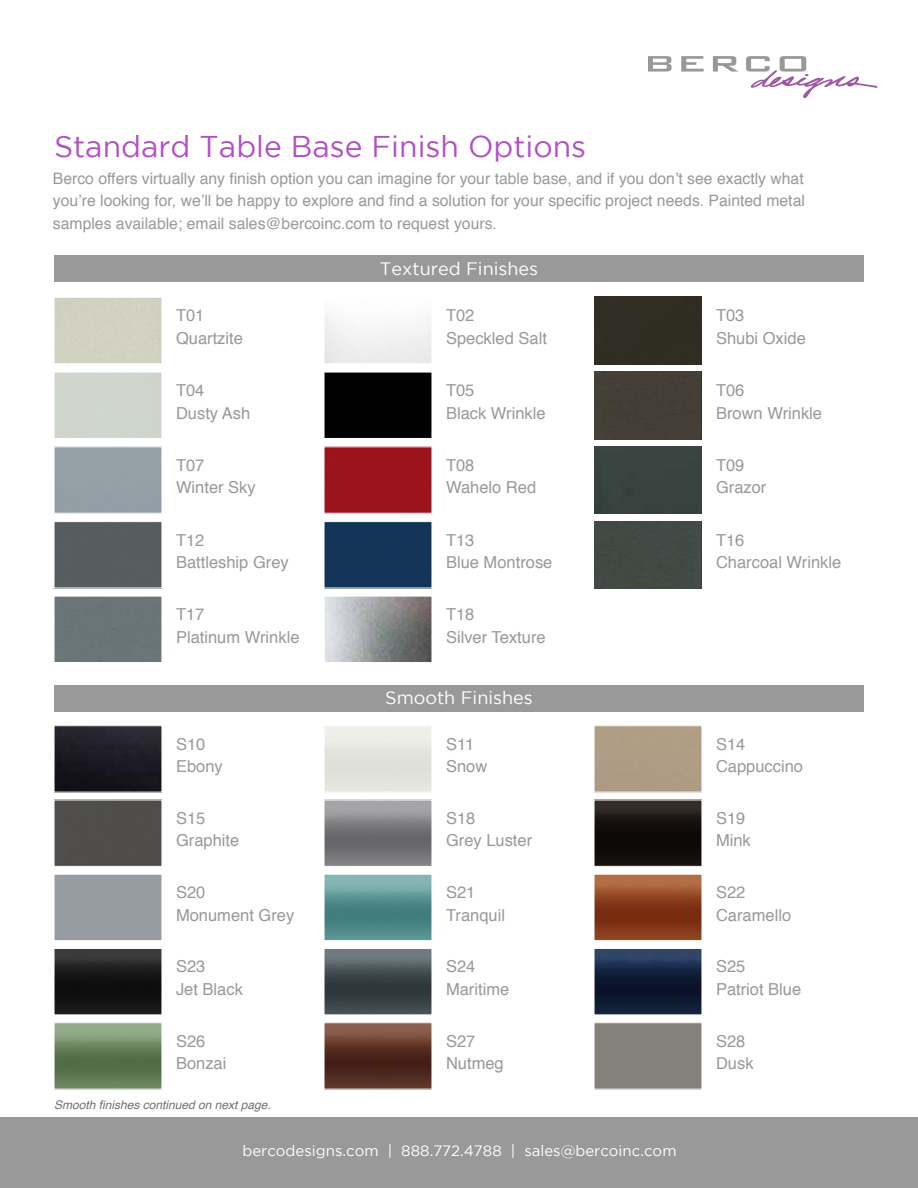
<style>
.page{position:relative;width:918px;height:1188px;background:#fff}
.page>*{position:absolute;margin:0;border:0;box-sizing:border-box;transform-origin:0 0}
.t1{font:30px "Gotham";color:#b34fc5}
.t2{font:18px "Gotham";color:#fff}
.t3{font:16.5px/22.5px "Helvetica";color:#99999a}
.t4{font:15.75px/22.5px "Helvetica";color:#99999a;text-align:justify}
.t5{font:15px "Gotham";color:#fff}
.t6{font:italic 12px "Helvetica";color:#6f7073}
</style>
<div class="page">
<div style="left:0;top:1117px;width:918px;height:71px;background:#99999a"></div>
<div style="left:54px;top:255px;width:810px;height:27px;background:#99999a"></div>
<div style="left:54px;top:685px;width:810px;height:27px;background:#99999a"></div>
<svg style="left:648px;top:56px;width:24px;height:16px"></svg>
<svg style="left:681px;top:56px;width:23px;height:16px"></svg>
<svg style="left:713px;top:56px;width:25px;height:16px"></svg>
<svg style="left:746px;top:56px;width:132px;height:42px"></svg>
<div style="left:53px;top:297px;width:110px;height:67px;border:1px solid #fff"></div>
<div style="left:323px;top:297px;width:110px;height:67px;border:1px solid #fff"></div>
<div style="left:594px;top:297px;width:108px;height:67px;background:#302d23"></div>
<div style="left:53px;top:372px;width:110px;height:67px;border:1px solid #fff"></div>
<div style="left:325px;top:374px;width:106px;height:63px;background:#010101"></div>
<div style="left:323px;top:372px;width:110px;height:67px;border:1px solid #fff"></div>
<div style="left:594px;top:372px;width:108px;height:67px;background:#453e36"></div>
<div style="left:53px;top:446px;width:110px;height:68px;border:1px solid #fff"></div>
<div style="left:325px;top:448px;width:106px;height:64px;background:#9b131d"></div>
<div style="left:323px;top:446px;width:110px;height:68px;border:1px solid #fff"></div>
<div style="left:594px;top:446px;width:108px;height:68px;background:#38433f"></div>
<div style="left:55px;top:523px;width:106px;height:64px;background:#575c5f"></div>
<div style="left:53px;top:521px;width:110px;height:68px;border:1px solid #fff"></div>
<div style="left:325px;top:523px;width:106px;height:64px;background:#143458"></div>
<div style="left:323px;top:521px;width:110px;height:68px;border:1px solid #fff"></div>
<div style="left:594px;top:521px;width:108px;height:68px;background:#414a45"></div>
<div style="left:55px;top:598px;width:106px;height:63px;background:#6a7577"></div>
<div style="left:53px;top:596px;width:110px;height:67px;border:1px solid #fff"></div>
<img style="left:325px;top:598px;width:106px;height:63px">
<div style="left:323px;top:596px;width:110px;height:67px;border:1px solid #fff"></div>
<img style="left:55px;top:727px;width:106px;height:64px">
<div style="left:53px;top:725px;width:110px;height:68px;border:1px solid #fff"></div>
<div style="left:323px;top:725px;width:110px;height:68px;border:1px solid #fff"></div>
<div style="left:593px;top:725px;width:110px;height:68px;border:1px solid #fff"></div>
<div style="left:53px;top:874px;width:110px;height:67px;border:1px solid #fff"></div>
<img style="left:325px;top:876px;width:106px;height:63px">
<div style="left:323px;top:874px;width:110px;height:67px;border:1px solid #fff"></div>
<img style="left:595px;top:876px;width:106px;height:63px">
<div style="left:593px;top:874px;width:110px;height:67px;border:1px solid #fff"></div>
<div style="left:55px;top:801px;width:106px;height:64px;background:#4f4e4c"></div>
<div style="left:53px;top:799px;width:110px;height:68px;border:1px solid #fff"></div>
<img style="left:325px;top:801px;width:106px;height:64px">
<div style="left:323px;top:799px;width:110px;height:68px;border:1px solid #fff"></div>
<img style="left:595px;top:801px;width:106px;height:64px">
<div style="left:593px;top:799px;width:110px;height:68px;border:1px solid #fff"></div>
<img style="left:55px;top:950px;width:106px;height:63px">
<div style="left:53px;top:948px;width:110px;height:67px;border:1px solid #fff"></div>
<img style="left:325px;top:950px;width:106px;height:63px">
<div style="left:323px;top:948px;width:110px;height:67px;border:1px solid #fff"></div>
<img style="left:595px;top:950px;width:106px;height:63px">
<div style="left:593px;top:948px;width:110px;height:67px;border:1px solid #fff"></div>
<img style="left:55px;top:1024px;width:106px;height:64px">
<div style="left:53px;top:1022px;width:110px;height:68px;border:1px solid #fff"></div>
<img style="left:325px;top:1024px;width:106px;height:64px">
<div style="left:323px;top:1022px;width:110px;height:68px;border:1px solid #fff"></div>
<div style="left:593px;top:1022px;width:110px;height:68px;border:1px solid #fff"></div>
<h1 class="t1" style="left:54px;top:130px;width:534px">Standard Table Base Finish Options</h1>
<p class="t4" style="left:53px;top:168px;width:754px">Berco offers virtually any finish option you can imagine for your table base, and if you don’t see exactly what you’re looking for, we’ll be happy to explore and find a solution for your specific project needs. Painted metal samples available; email sales@bercoinc.com to request yours.</p>
<p class="t2" style="left:380px;top:258px;width:160px">Textured Finishes</p>
<p class="t3" style="left:176px;top:305px;width:68px">T01<br>Quartzite</p>
<p class="t3" style="left:446px;top:305px;width:102px">T02<br>Speckled Salt</p>
<p class="t3" style="left:716px;top:305px;width:91px">T03<br>Shubi Oxide</p>
<p class="t3" style="left:176px;top:379px;width:76px">T04<br>Dusty Ash</p>
<p class="t3" style="left:446px;top:379px;width:101px">T05<br>Black Wrinkle</p>
<p class="t3" style="left:716px;top:379px;width:108px">T06<br>Brown Wrinkle</p>
<p class="t3" style="left:176px;top:454px;width:81px">T07<br>Winter Sky</p>
<p class="t3" style="left:446px;top:454px;width:92px">T08<br>Wahelo Red</p>
<p class="t3" style="left:716px;top:454px;width:52px">T09<br>Grazor</p>
<p class="t3" style="left:176px;top:529px;width:114px">T12<br>Battleship Grey</p>
<p class="t3" style="left:446px;top:529px;width:108px">T13<br>Blue Montrose</p>
<p class="t3" style="left:176px;top:604px;width:125px">T17<br>Platinum Wrinkle</p>
<p class="t3" style="left:446px;top:604px;width:101px">T18<br>Silver Texture</p>
<p class="t3" style="left:716px;top:529px;width:127px">T16<br>Charcoal Wrinkle</p>
<p class="t2" style="left:385px;top:688px;width:149px">Smooth Finishes</p>
<p class="t3" style="left:176px;top:733px;width:48px">S10<br>Ebony</p>
<p class="t3" style="left:446px;top:733px;width:43px">S11<br>Snow</p>
<p class="t3" style="left:716px;top:733px;width:89px">S14<br>Cappuccino</p>
<p class="t3" style="left:176px;top:807px;width:65px">S15<br>Graphite</p>
<p class="t3" style="left:446px;top:807px;width:88px">S18<br>Grey Luster</p>
<p class="t3" style="left:716px;top:807px;width:36px">S19<br>Mink</p>
<p class="t3" style="left:176px;top:882px;width:120px">S20<br>Monument Grey</p>
<p class="t3" style="left:446px;top:882px;width:60px">S21<br>Tranquil</p>
<p class="t3" style="left:716px;top:882px;width:77px">S22<br>Caramello</p>
<p class="t3" style="left:176px;top:956px;width:68px">S23<br>Jet Black</p>
<p class="t3" style="left:446px;top:956px;width:65px">S24<br>Maritime</p>
<p class="t3" style="left:716px;top:956px;width:87px">S25<br>Patriot Blue</p>
<p class="t3" style="left:176px;top:1030px;width:52px">S26<br>Bonzai</p>
<p class="t3" style="left:446px;top:1030px;width:59px">S27<br>Nutmeg</p>
<p class="t3" style="left:716px;top:1030px;width:39px">S28<br>Dusk</p>
<p class="t6" style="left:54px;top:1095px;width:218px">Smooth finishes continued on next page.</p>
<p class="t5" style="left:242px;top:1143px;width:436px">bercodesigns.com | 888.772.4788 | sales@bercoinc.com</p>
</div>
